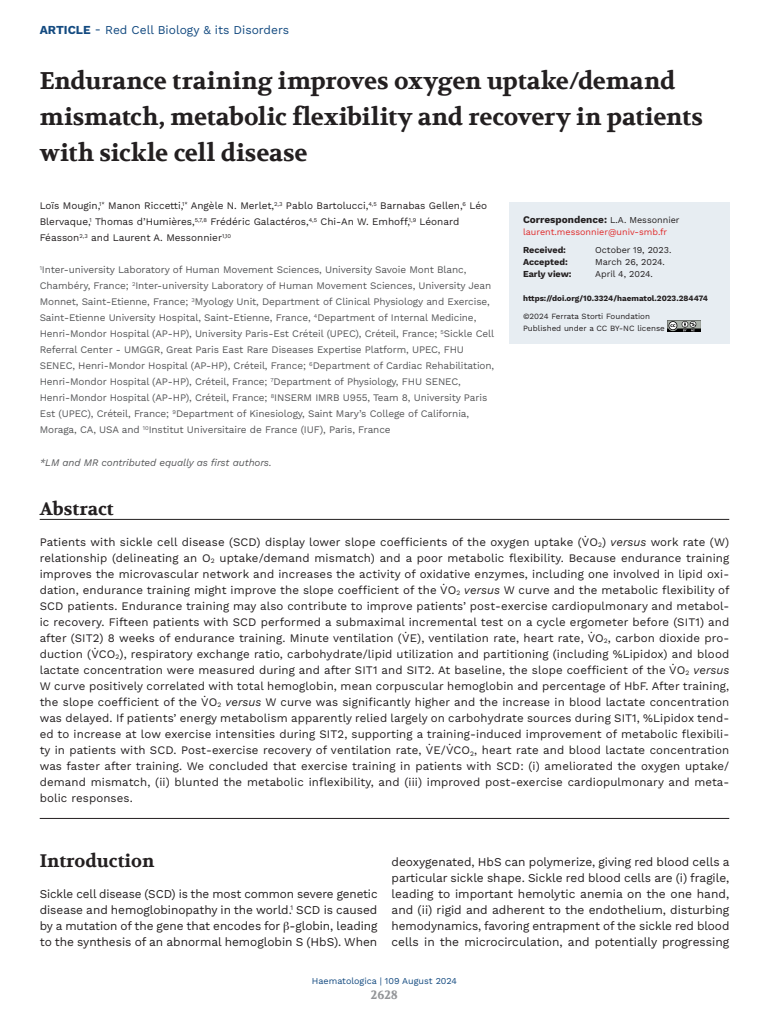
<style>
.page{position:relative;width:769px;height:1024px;background:#fff}
.page>*{position:absolute;margin:0;border:0;box-sizing:border-box;transform-origin:0 0}
.TITOLO_Articolo{font:700 24px/36px "Volkhov";letter-spacing:-.01em;color:#231f20}
.TITOLO_c18{font:700 18px "Volkhov";color:#231f20}
.TITOLO_con_filetto_sotto{font:700 18px "Volkhov";color:#231f20}
.TESTO{font:12px/16px "Work Sans";color:#231f20;text-align:justify}
.t1{font:12px "Work Sans";color:#134a80}
.t2{font:700 12px "Volkhov";color:#939598}
.ABSTRACT_Testo{font:11.5px/16px "Work Sans";letter-spacing:.01em;color:#231f20;text-align:justify}
.AFFILIAZIONI{font:10px/16px "Work Sans";letter-spacing:-.01em;color:#57585a}
.AUTORI{font:10px/16px "Work Sans";color:#231f20}
.AFFILIAZIONI-2{font:italic 10px "Work Sans";letter-spacing:-.01em;color:#57585a}
.t3{font:700 10px "Work Sans";color:#231f20}
.t4{font:9px "Work Sans";color:#231f20}
.t5{font:9px "Work Sans";color:#e02b2b}
.t6{font:700 9px "Work Sans";color:#231f20}
.t7{font:9px "Work Sans";color:#134a80}
.t8{font:8px "Work Sans";color:#231f20}
.SCHEDA_Sito{font:700 8px "Work Sans";color:#231f20}
.s1{font-weight:700}
.s2{font-style:italic}
.s3{font-weight:400;font-size:9px}
</style>
<div class="page">
<hr style="left:40px;top:519px;width:689px;height:1px;background:#231f20">
<hr style="left:40px;top:818px;width:689px;height:1px;background:#231f20">
<div style="left:508px;top:202px;width:221px;height:141px;background:#e7edf2"></div>
<img style="left:667px;top:320px;width:32px;height:11px">
<p class="t1" style="left:40px;top:21px;width:251px"><span class="s1">ARTICLE</span> - Red Cell Biology &amp; its Disorders</p>
<p class="TITOLO_Articolo" style="left:40px;top:63px;width:664px">Endurance training improves oxygen uptake/demand mismatch, metabolic flexibility and recovery in patients with sickle cell disease</p>
<p class="AUTORI" style="left:40px;top:197px;width:448px">Loïs Mougin,<sup>1*</sup> Manon Riccetti,<sup>1*</sup> Angèle N. Merlet,<sup>2,3</sup> Pablo Bartolucci,<sup>4,5</sup> Barnabas Gellen,<sup>6</sup> Léo<br>Blervaque,<sup>1</sup> Thomas d’Humières,<sup>5,7,8</sup> Frédéric Galactéros,<sup>4,5</sup> Chi-An W. Emhoff,<sup>1,9</sup> Léonard<br>Féasson<sup>2,3</sup> and Laurent A. Messonnier<sup>1,10</sup></p>
<p class="AFFILIAZIONI" style="left:40px;top:261px;width:456px"><sup>1</sup>Inter-university Laboratory of Human Movement Sciences, University Savoie Mont Blanc, Chambéry, France; <sup>2</sup>Inter-university Laboratory of Human Movement Sciences, University Jean Monnet, Saint-Etienne, France; <sup>3</sup>Myology Unit, Department of Clinical Physiology and Exercise, Saint-Etienne University Hospital, Saint-Etienne, France, <sup>4</sup>Department of Internal Medicine, Henri-Mondor Hospital (AP-HP), University Paris-Est Créteil (UPEC), Créteil, France; <sup>5</sup>Sickle Cell Referral Center - UMGGR, Great Paris East Rare Diseases Expertise Platform, UPEC, FHU SENEC, Henri-Mondor Hospital (AP-HP), Créteil, France; <sup>6</sup>Department of Cardiac Rehabilitation, Henri-Mondor Hospital (AP-HP), Créteil, France; <sup>7</sup>Department of Physiology, FHU SENEC, Henri-Mondor Hospital (AP-HP), Créteil, France; <sup>8</sup>INSERM IMRB U955, Team 8, University Paris Est (UPEC), Créteil, France; <sup>9</sup>Department of Kinesiology, Saint Mary’s College of California, Moraga, CA, USA and <sup>10</sup>Institut Universitaire de France (IUF), Paris, France</p>
<p class="AFFILIAZIONI-2" style="left:40px;top:454px;width:233px">*LM and MR contributed equally as first authors.</p>
<p class="TITOLO_con_filetto_sotto" style="left:40px;top:498px;width:75px">Abstract</p>
<p class="ABSTRACT_Testo" style="left:40px;top:533px;width:691px">Patients with sickle cell disease (SCD) display lower slope coefficients of the oxygen uptake (V̇ O<sub>2</sub>) <span class="s2">versus</span> work rate (W) relationship (delineating an O<sub>2</sub> uptake/demand mismatch) and a poor metabolic flexibility. Because endurance training improves the microvascular network and increases the activity of oxidative enzymes, including one involved in lipid oxi&shy;dation, endurance training might improve the slope coefficient of the V̇ O<sub>2</sub> <span class="s2">versus</span> W curve and the metabolic flexibility of SCD patients. Endurance training may also contribute to improve patients’ post-exercise cardiopulmonary and metabol&shy;ic recovery. Fifteen patients with SCD performed a submaximal incremental test on a cycle ergometer before (SIT1) and after (SIT2) 8 weeks of endurance training. Minute ventilation (V̇ E), ventilation rate, heart rate, V̇ O<sub>2</sub>, carbon dioxide pro&shy;duction (V̇ CO<sub>2</sub>), respiratory exchange ratio, carbohydrate/lipid utilization and partitioning (including %Lipidox) and blood lactate concentration were measured during and after SIT1 and SIT2. At baseline, the slope coefficient of the V̇ O<sub>2</sub> <span class="s2">versus </span>W curve positively correlated with total hemoglobin, mean corpuscular hemoglobin and percentage of HbF. After training, the slope coefficient of the V̇ O<sub>2</sub> <span class="s2">versus</span> W curve was significantly higher and the increase in blood lactate concentration was delayed. If patients’ energy metabolism apparently relied largely on carbohydrate sources during SIT1, %Lipidox tend&shy;ed to increase at low exercise intensities during SIT2, supporting a training-induced improvement of metabolic flexibili&shy;ty in patients with SCD. Post-exercise recovery of ventilation rate, V̇ E/V̇ CO<sub>2</sub>, heart rate and blood lactate concentration was faster after training. We concluded that exercise training in patients with SCD: (i) ameliorated the oxygen uptake/ demand mismatch, (ii) blunted the metabolic inflexibility, and (iii) improved post-exercise cardiopulmonary and meta&shy;bolic responses.</p>
<p class="t3" style="left:523px;top:214px;width:158px">Correspondence: <span class="s3">L.A. Messonnier</span></p>
<p class="t5" style="left:523px;top:225px;width:146px">laurent.messonnier@univ-smb.fr</p>
<p class="t6" style="left:523px;top:245px;width:44px">Received:</p>
<p class="t4" style="left:595px;top:243px;width:78px">October 19, 2023.</p>
<p class="t6" style="left:523px;top:257px;width:46px">Accepted:</p>
<p class="t4" style="left:595px;top:255px;width:71px">March 26, 2024.</p>
<p class="t6" style="left:523px;top:269px;width:50px">Early view:</p>
<p class="t4" style="left:595px;top:267px;width:59px">April 4, 2024.</p>
<p class="SCHEDA_Sito" style="left:523px;top:294px;width:186px">https://doi.org/10.3324/haematol.2023.284474</p>
<p class="t8" style="left:523px;top:310px;width:128px">©2024 Ferrata Storti Foundation</p>
<p class="t8" style="left:523px;top:322px;width:143px">Published under a CC BY-NC license</p>
<p class="TITOLO_c18" style="left:40px;top:850px;width:116px">Introduction</p>
<p class="TESTO" style="left:40px;top:885px;width:339px">Sickle cell disease (SCD) is the most common severe genetic disease and hemoglobinopathy in the world.<sup>1</sup> SCD is caused by a mutation of the gene that encodes for -globin, leading to the synthesis of an abnormal hemoglobin S (HbS). When</p>
<p class="TESTO" style="left:391px;top:853px;width:339px">deoxygenated, HbS can polymerize, giving red blood cells a particular sickle shape. Sickle red blood cells are (i) fragile, leading to important hemolytic anemia on the one hand, and (ii) rigid and adherent to the endothelium, disturbing hemodynamics, favoring entrapment of the sickle red blood cells in the microcirculation, and potentially progressing</p>
<p class="t7" style="left:312px;top:974px;width:146px">Haematologica | 109 August 2024</p>
<p class="t2" style="left:371px;top:987px;width:29px">2628</p>
</div>
